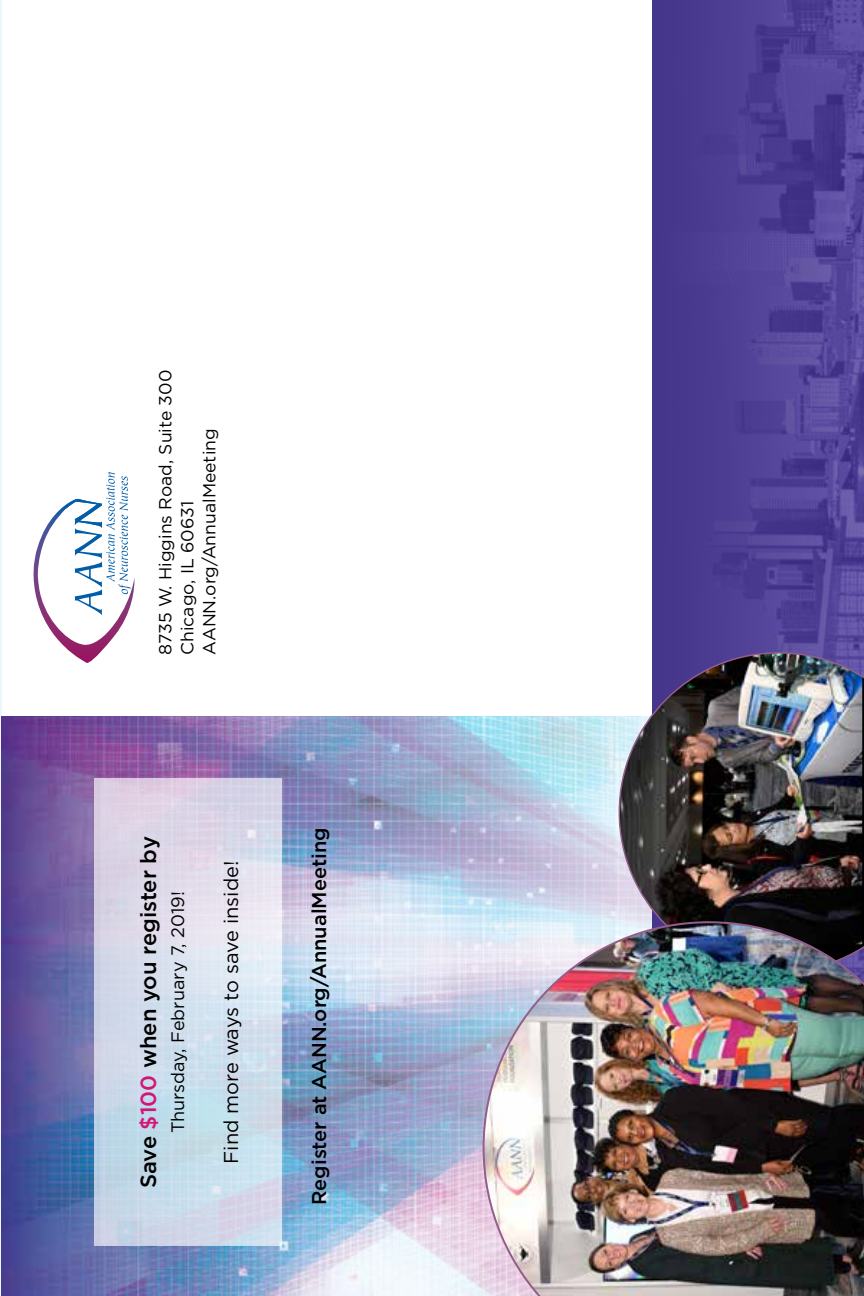
<style>
.page{position:relative;width:864px;height:1296px;background:#fff}
.page>*{position:absolute;margin:0;border:0;box-sizing:border-box;transform-origin:0 0}
.t1{font:500 22px "Gotham";color:#000}
.t2{font:500 20px "Gotham";color:#000}
.t3{font:20px "Gotham";color:#000}
.t4{font:18px "Gotham";color:#000}
.t5{font:17.6px/22px "Gotham";color:#000}
.s1{color:#d21678}
</style>
<div class="page">
<hr style="left:0;top:0;width:1px;height:1296px;background:#eaf6fa">
<svg style="left:33px;top:472px;width:101px;height:191px"></svg>
<img style="left:1px;top:716px;width:618px;height:580px">
<svg style="left:94px;top:779px;width:187px;height:467px;fill:#cdcfe3"></svg>
<svg style="left:101px;top:780px;width:183px;height:465px"></svg>
<img style="left:653px;top:0;width:211px;height:652px">
<img style="left:619px;top:652px;width:245px;height:269px">
<img style="left:483px;top:921px;width:381px;height:375px">
<p class="t5" style="left:154px;top:655px;width:287px;rotate:-90deg">8735 W. Higgins Road, Suite 300<br>Chicago, IL 60631<br>AANN.org/AnnualMeeting</p>
<p class="t1" style="left:134px;top:1188px;width:354px;rotate:-90deg">Save <span class="s1">$100</span> when you register by</p>
<p class="t4" style="left:166px;top:1133px;width:244px;rotate:-90deg">Thursday, February 7, 2019!</p>
<p class="t3" style="left:218px;top:1164px;width:304px;rotate:-90deg">Find more ways to save inside!</p>
<p class="t2" style="left:306px;top:1205px;width:379px;rotate:-90deg">Register at AANN.org/AnnualMeeting</p>
</div>
